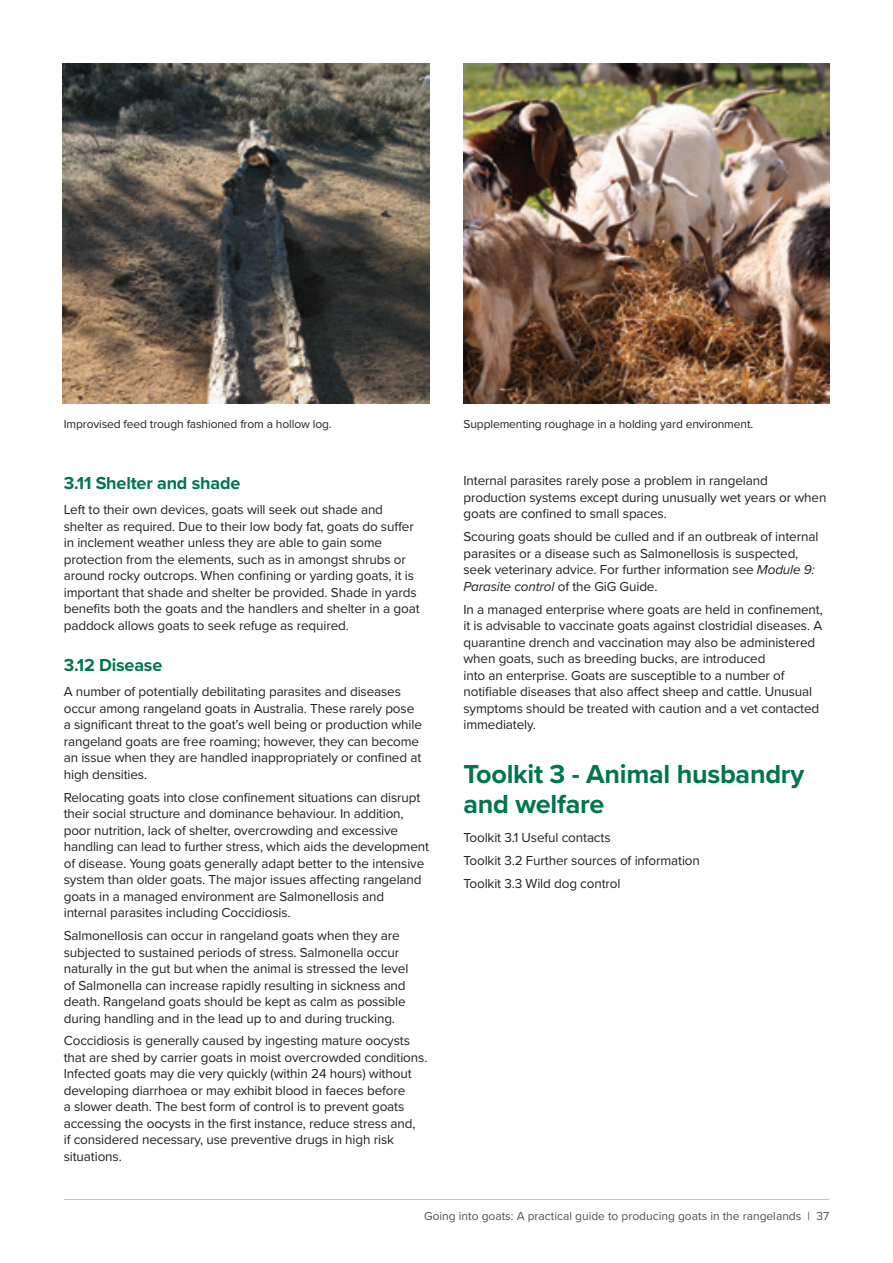
<style>
.page{position:relative;width:893px;height:1263px;background:#fff}
.page>*{position:absolute;margin:0;border:0;box-sizing:border-box;transform-origin:0 0}
.t1{font:700 27px/30px "Proxima Nova";letter-spacing:-.01em;color:#00764a}
.t2{font:700 18px "Proxima Nova";letter-spacing:-.01em;color:#00764a}
.t3{font:13.5px/16.5px "Proxima Nova";letter-spacing:-.01em;color:#231f20}
.t4{font:12px "Proxima Nova";letter-spacing:-.01em;color:#231f20}
.t5{font:12px "Proxima Nova";color:#4d4f54}
.s1{font-style:italic}
</style>
<div class="page">
<hr style="left:64px;top:1199px;width:765px;height:1px;background:#c3bfc1">
<img style="left:63px;top:64px;width:366px;height:339px">
<img style="left:463px;top:64px;width:366px;height:340px">
<p class="t4" style="left:64px;top:415px;width:269px">Improvised feed trough fashioned from a hollow log.</p>
<p class="t4" style="left:463px;top:415px;width:291px">Supplementing roughage in a holding yard environment.</p>
<h2 class="t2" style="left:64px;top:470px;width:178px">3.11 Shelter and shade</h2>
<p class="t3" style="left:64px;top:501px;width:357px">Left to their own devices, goats will seek out shade and shelter as required. Due to their low body fat, goats do suffer in inclement weather unless they are able to gain some protection from the elements, such as in amongst shrubs or around rocky outcrops. When confining or yarding goats, it is important that shade and shelter be provided. Shade in yards benefits both the goats and the handlers and shelter in a goat paddock allows goats to seek refuge as required.</p>
<h2 class="t2" style="left:64px;top:652px;width:100px">3.12 Disease</h2>
<p class="t3" style="left:64px;top:683px;width:360px">A number of potentially debilitating parasites and diseases occur among rangeland goats in Australia. These rarely pose a significant threat to the goat’s well being or production while rangeland goats are free roaming; however, they can become an issue when they are handled inappropriately or confined at high densities.</p>
<p class="t3" style="left:64px;top:788px;width:367px">Relocating goats into close confinement situations can disrupt their social structure and dominance behaviour. In addition, poor nutrition, lack of shelter, overcrowding and excessive handling can lead to further stress, which aids the development of disease. Young goats generally adapt better to the intensive system than older goats. The major issues affecting rangeland goats in a managed environment are Salmonellosis and internal parasites including Coccidiosis.</p>
<p class="t3" style="left:64px;top:927px;width:346px">Salmonellosis can occur in rangeland goats when they are subjected to sustained periods of stress. Salmonella occur naturally in the gut but when the animal is stressed the level of Salmonella can increase rapidly resulting in sickness and death. Rangeland goats should be kept as calm as possible during handling and in the lead up to and during trucking.</p>
<p class="t3" style="left:64px;top:1032px;width:365px">Coccidiosis is generally caused by ingesting mature oocysts that are shed by carrier goats in moist overcrowded conditions.<br>Infected goats may die very quickly (within 24 hours) without developing diarrhoea or may exhibit blood in faeces before<br>a slower death. The best form of control is to prevent goats accessing the oocysts in the first instance, reduce stress and,<br>if considered necessary, use preventive drugs in high risk situations.</p>
<p class="t3" style="left:463px;top:472px;width:364px">Internal parasites rarely pose a problem in rangeland production systems except during unusually wet years or when goats are confined to small spaces.</p>
<p class="t3" style="left:463px;top:528px;width:356px">Scouring goats should be culled and if an outbreak of internal parasites or a disease such as Salmonellosis is suspected, seek veterinary advice. For further information see <span class="s1">Module 9:<br>Parasite control</span> of the GiG Guide.</p>
<p class="t3" style="left:463px;top:600px;width:361px">In a managed enterprise where goats are held in confinement, it is advisable to vaccinate goats against clostridial diseases. A quarantine drench and vaccination may also be administered when goats, such as breeding bucks, are introduced<br>into an enterprise. Goats are susceptible to a number of notifiable diseases that also affect sheep and cattle. Unusual symptoms should be treated with caution and a vet contacted immediately.</p>
<h1 class="t1" style="left:463px;top:758px;width:342px">Toolkit 3 - Animal husbandry and welfare</h1>
<p class="t3" style="left:463px;top:825px;width:238px;line-height:23px">Toolkit 3.1 Useful contacts<br>Toolkit 3.2 Further sources of information<br>Toolkit 3.3 Wild dog control</p>
<p class="t5" style="left:424px;top:1207px;width:406px">Going into goats: A practical guide to producing goats in the rangelands | 37</p>
</div>
